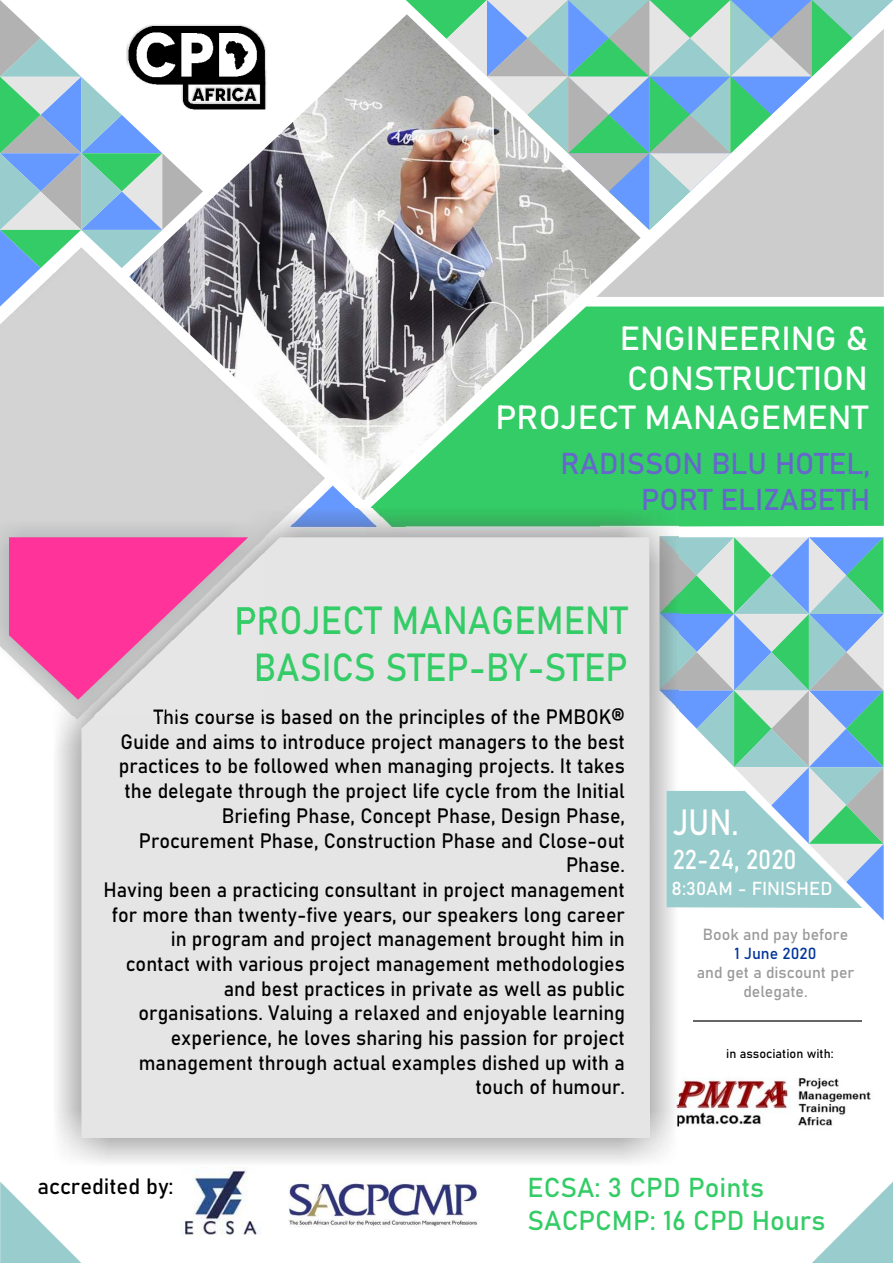
<style>
.page{position:relative;width:893px;height:1263px;background:#fff}
.page>*{position:absolute;margin:0;border:0;box-sizing:border-box;transform-origin:0 0}
.t1{font:38.7px/46.5px "Bahnschrift";color:#3c6;text-align:center;scale:.93 1}
.t2{font:36px "Bahnschrift";color:#fff;scale:.88 1}
.t3{font:33px/39.6px "Bahnschrift";color:#fff;text-align:right}
.t4{font:29.7px/35.7px "Bahnschrift";color:#66c;text-align:right}
.t5{font:27px/32.4px "Bahnschrift";color:#3c6}
.t6{font:27px "Bahnschrift";color:#fff;scale:.88 1}
.t7{font:21.9px "Bahnschrift";color:#000}
.t8{font:20.55px/24.8px "Bahnschrift";color:#000;text-align:right;scale:.95 1}
.t9{font:18.6px "Bahnschrift";color:#fff}
.t10{font:15.9px/19px "Bahnschrift";color:#999;text-align:center}
.t11{font:15.9px "Bahnschrift";color:#039}
.t12{font:12.45px "Bahnschrift";color:#000}
</style>
<div class="page">
<img style="left:203px;top:15px;width:393px;height:471px">
<img style="left:289px;top:1180px;width:188px;height:47px">
<img style="left:678px;top:1078px;width:193px;height:49px">
<img style="left:203px;top:24px;width:65px;height:87px">
<img style="left:203px;top:26px;width:62px;height:84px">
<svg style="left:371px;top:306px;width:513px;height:221px;background:#4ec776"></svg>
<svg style="left:325px;top:486px;width:51px;height:23px"></svg>
<svg style="left:0;top:0;width:203px;height:247px"></svg>
<svg style="left:406px;top:0;width:487px;height:230px;background:#adbebb"></svg>
<img style="left:56px;top:509px;width:622px;height:654px">
<div style="left:81px;top:537px;width:569px;height:601px;background:#e5e5e5"></div>
<svg style="left:659px;top:537px;width:225px;height:383px;background:#a0cacf"></svg>
<hr style="left:693px;top:1020px;width:168px;height:2px;background:#666">
<img style="left:180px;top:1167px;width:81px;height:68px">
<svg style="left:0;top:1182px;width:81px;height:81px"></svg>
<svg style="left:812px;top:1182px;width:81px;height:81px"></svg>
<img style="left:0;top:247px;width:325px;height:473px">
<svg style="left:596px;top:29px;width:288px;height:268px;background:#b5cbca"></svg>
<img style="left:0;top:521px;width:264px;height:195px">
<svg style="left:9px;top:537px;width:239px;height:163px;background:#ef78b3"></svg>
<h3 class="t3" style="left:495px;top:318px;width:374px">ENGINEERING &amp;<br>CONSTRUCTION<br>PROJECT MANAGEMENT</h3>
<h3 class="t4" style="left:560px;top:445px;width:311px">RADISSON BLU HOTEL,<br>PORT ELIZABETH</h3>
<h1 class="t1" style="left:234px;top:597px;width:425px">PROJECT MANAGEMENT<br>BASICS STEP-BY-STEP</h1>
<p class="t8" style="left:104px;top:704px;width:550px">This course is based on the principles of the PMBOK® Guide and aims to introduce project managers to the best practices to be followed when managing projects. It takes the delegate through the project life cycle from the Initial Briefing Phase, Concept Phase, Design Phase, Procurement Phase, Construction Phase and Close-out Phase.<br>Having been a practicing consultant in project management for more than twenty-five years, our speakers long career in program and project management brought him in contact with various project management methodologies and best practices in private as well as public organisations. Valuing a relaxed and enjoyable learning experience, he loves sharing his passion for project management through actual examples dished up with a touch of humour.</p>
<h2 class="t2" style="left:673px;top:799px;width:76px">JUN.</h2>
<h3 class="t6" style="left:673px;top:842px;width:142px">22-24, 2020</h3>
<p class="t9" style="left:672px;top:877px;width:162px">8:30AM - FINISHED</p>
<p class="t10" style="left:703px;top:924px;width:147px">Book and pay before</p>
<p class="t10" style="left:697px;top:962px;width:159px">and get a discount per delegate.</p>
<p class="t11" style="left:735px;top:943px;width:83px">1 June 2020</p>
<p class="t12" style="left:726px;top:1045px;width:109px">in association with:</p>
<p class="t7" style="left:37px;top:1172px;width:138px">accredited by:</p>
<h3 class="t5" style="left:528px;top:1171px;width:299px">ECSA: 3 CPD Points<br>SACPCMP: 16 CPD Hours</h3>
</div>
